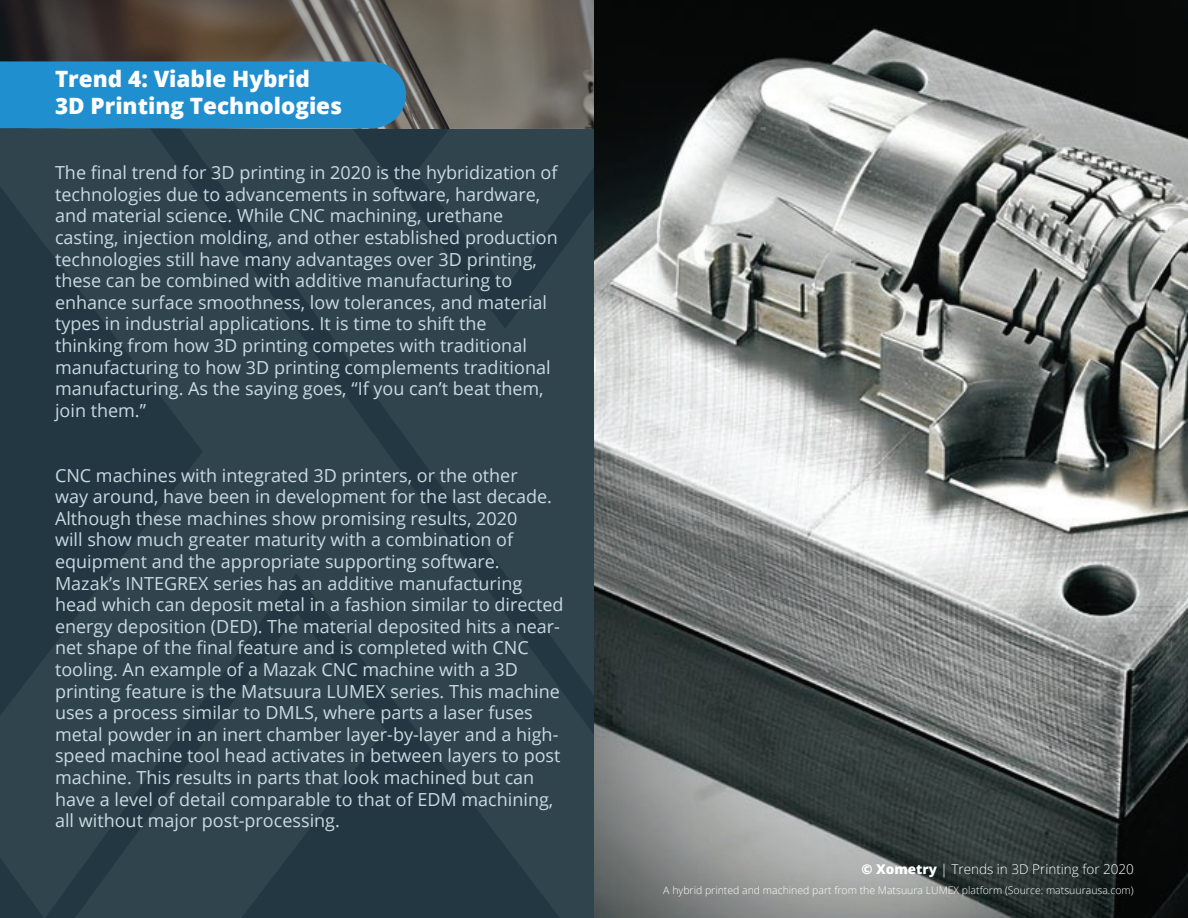
<style>
.page{position:relative;width:1188px;height:918px;background:#fff}
.page>*{position:absolute;margin:0;border:0;box-sizing:border-box;transform-origin:0 0}
.t1{font:800 22.5px/27px "Open Sans";color:#fff}
.t2{font:18px/21.6px "Open Sans";color:#c8d9e0}
.t3{font:300 13.5px "Open Sans";color:#fff}
.t4{font:300 10.5px "Open Sans";color:#fff}
.s1{font-weight:800}
</style>
<div class="page">
<img style="left:594px;top:0;width:594px;height:918px">
<img style="left:0;top:0;width:594px;height:128px">
<div style="left:0;top:61px;width:406px;height:67px;background:#208fcf"></div>
<svg style="left:0;top:128px;width:594px;height:790px;background:#2c4049"></svg>
<p class="t1" style="left:55px;top:65px;width:289px">Trend 4: Viable Hybrid<br>3D Printing Technologies</p>
<p class="t2" style="left:55px;top:161px;width:504px">The final trend for 3D printing in 2020 is the hybridization of technologies due to advancements in software, hardware, and material science. While CNC machining, urethane casting, injection molding, and other established production technologies still have many advantages over 3D printing, these can be combined with additive manufacturing to enhance surface smoothness, low tolerances, and material types in industrial applications. It is time to shift the thinking from how 3D printing competes with traditional manufacturing to how 3D printing complements traditional manufacturing. As the saying goes, “If you can’t beat them, join them.”</p>
<p class="t2" style="left:55px;top:464px;width:510px">CNC machines with integrated 3D printers, or the other<br>way around, have been in development for the last decade.<br>Although these machines show promising results, 2020<br>will show much greater maturity with a combination of equipment and the appropriate supporting software.<br>Mazak’s INTEGREX series has an additive manufacturing head which can deposit metal in a fashion similar to directed energy deposition (DED). The material deposited hits a near&shy;net shape of the final feature and is completed with CNC tooling. An example of a Mazak CNC machine with a 3D printing feature is the Matsuura LUMEX series. This machine uses a process similar to DMLS, where parts a laser fuses metal powder in an inert chamber layer-by-layer and a high&shy;speed machine tool head activates in between layers to post machine. This results in parts that look machined but can have a level of detail comparable to that of EDM machining, all without major post-processing.</p>
<p class="t3" style="left:861px;top:860px;width:274px"><span class="s1">© Xometry</span> | Trends in 3D Printing for 2020</p>
<p class="t4" style="left:663px;top:883px;width:472px">A hybrid printed and machined part from the Matsuura LUMEX platform (Source: matsuurausa.com)</p>
</div>
